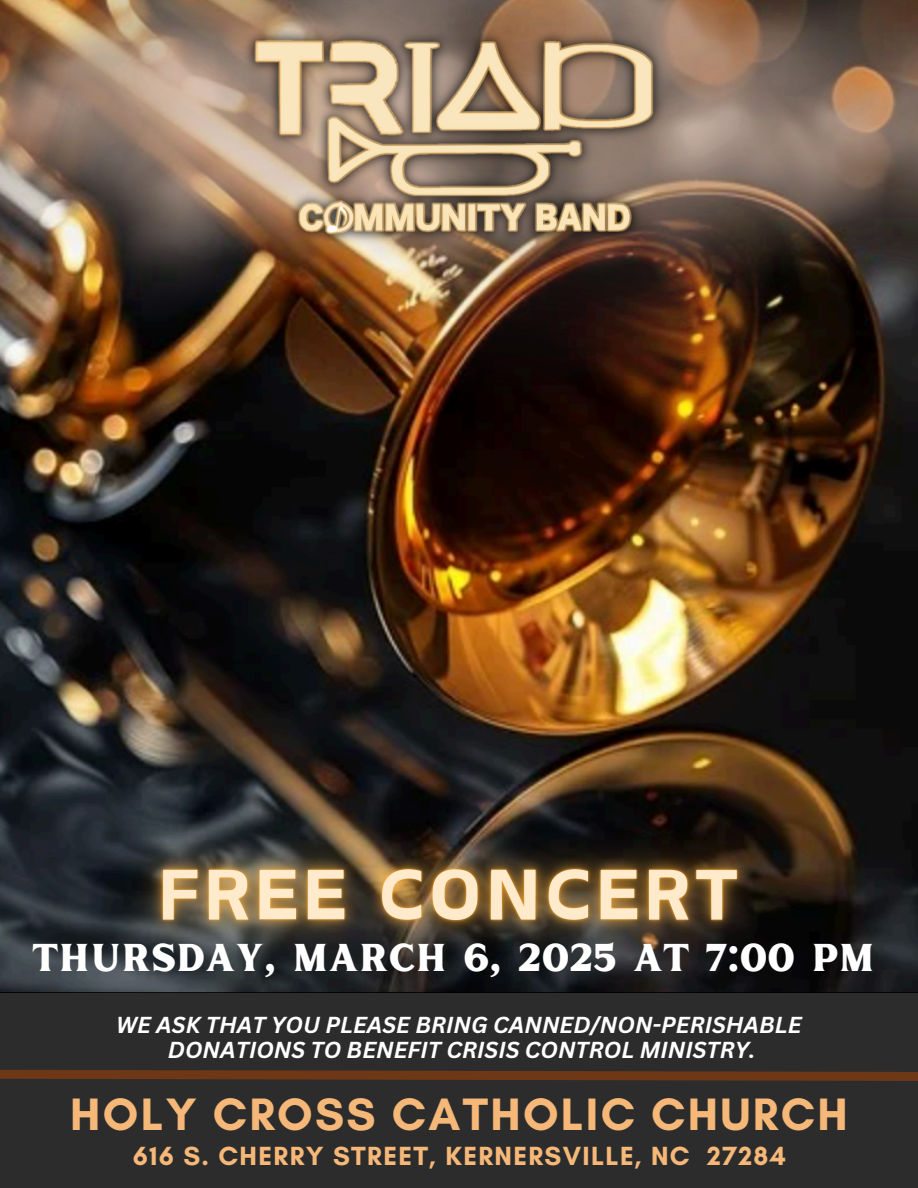
<style>
.page{position:relative;width:918px;height:1188px;background:#fff}
.page>*{position:absolute;margin:0;border:0;box-sizing:border-box;transform-origin:0 0}
.t1{font:700 46.2px "Glacial Indifference";letter-spacing:.05em;color:#f5b878}
.t2{font:38.7px "Inlander";color:#fff}
.t3{font:700 26.7px "Glacial Indifference";letter-spacing:.05em;color:#f5b878}
.t4{font:italic 700 22.5px "Canva Sans";color:#fff}
</style>
<div class="page">
<img style="left:0;top:415px;width:918px;height:577px">
<div style="left:0;top:993px;width:918px;height:195px;background:#2c2c2c"></div>
<svg style="left:0;top:1069px;width:918px;height:12px"></svg>
<img style="left:0;top:0;width:918px;height:415px">
<img style="left:77px;top:779px;width:745px;height:214px">
<img style="left:188px;top:0;width:534px;height:292px">
<img style="left:216px;top:0;width:479px;height:275px">
<p class="t2" style="left:32px;top:929px;width:844px">THURSDAY, MARCH 6, 2025 AT 7:00 PM</p>
<p class="t4" style="left:116px;top:1009px;width:687px">WE ASK THAT YOU PLEASE BRING CANNED/NON-PERISHABLE</p>
<p class="t4" style="left:168px;top:1034px;width:589px">DONATIONS TO BENEFIT CRISIS CONTROL MINISTRY.</p>
<p class="t1" style="left:70px;top:1086px;width:779px">HOLY CROSS CATHOLIC CHURCH</p>
<p class="t3" style="left:133px;top:1139px;width:655px">616 S. CHERRY STREET, KERNERSVILLE, NC 27284</p>
</div>
